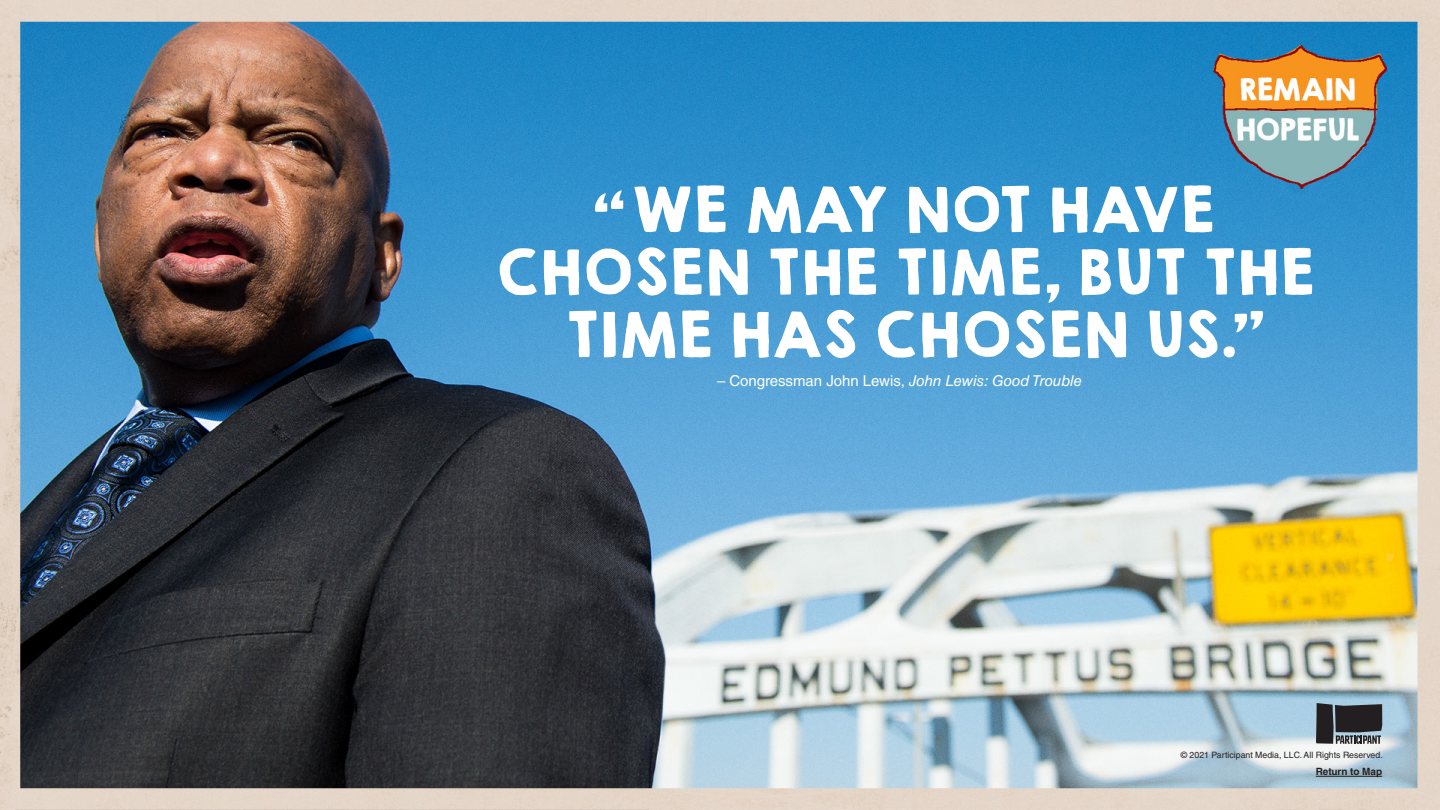
<style>
.page{position:relative;width:1440px;height:810px;background:#fff}
.page>*{position:absolute;margin:0;border:0;box-sizing:border-box;transform-origin:0 0}
.t1{font:56.25px "KGHAPPY Solid";letter-spacing:-.03em;color:#fff}
.t2{font:15px "Helvetica LT Std";color:#fff}
.t3{font:700 10px "Helvetica LT Std";letter-spacing:-.005em;color:#231f20}
.t4{font:8.75px "Helvetica LT Std";color:#231f20}
.s1{font-style:italic}
</style>
<div class="page">
<img style="left:0;top:0;width:1440px;height:810px">
<img style="left:1213px;top:45px;width:173px;height:144px">
<svg style="left:1316px;top:703px;width:66px;height:41px;background:#424447"></svg>
<hr style="left:1316px;top:776px;width:66px;height:1px;background:#231f20">
<p class="t1" style="left:593px;top:166px;width:623px">“WE MAY NOT HAVE</p>
<p class="t1" style="left:493px;top:229px;width:823px">CHOSEN THE TIME, BUT THE</p>
<p class="t1" style="left:563px;top:291px;width:703px">TIME HAS CHOSEN US.”</p>
<p class="t2" style="left:717px;top:372px;width:367px">– Congressman John Lewis, <span class="s1">John Lewis: Good Trouble</span></p>
<p class="t4" style="left:1181px;top:750px;width:204px">© 2021 Participant Media, LLC. All Rights Reserved.</p>
<p class="t3" style="left:1316px;top:766px;width:68px">Return to Map</p>
</div>
